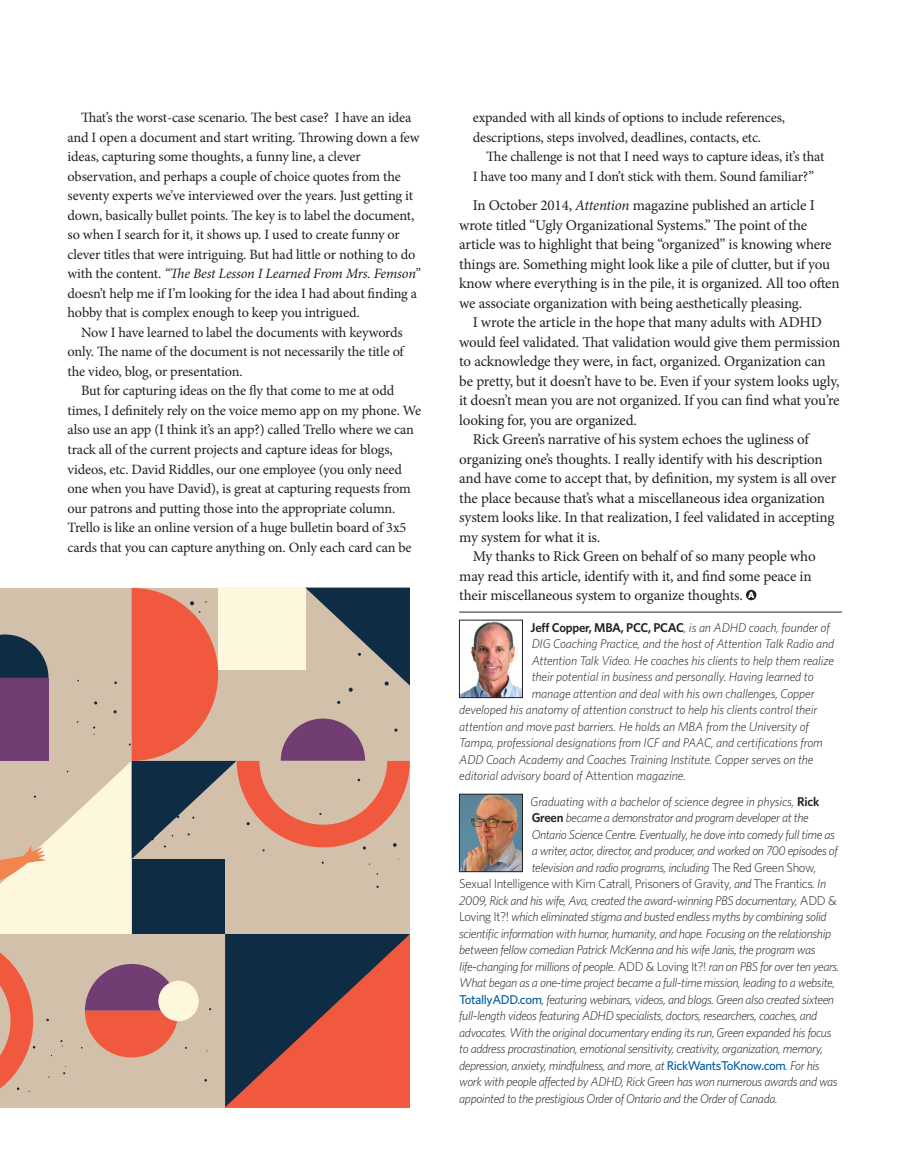
<style>
.page{position:relative;width:905px;height:1175px;background:#fff}
.page>*{position:absolute;margin:0;border:0;box-sizing:border-box;transform-origin:0 0}
.t1{font:15px/19.5px "Minion Pro";letter-spacing:-.01em;color:#231f20}
.t2{font:14.25px/19.5px "Minion Pro";letter-spacing:-.01em;color:#231f20}
.t3{font:italic 300 12.75px "Whitney";letter-spacing:-.03em;color:#231f20}
.t4{font:italic 300 12.75px "Whitney";letter-spacing:-.01em;color:#231f20}
.t5{font:300 12.75px "Whitney";letter-spacing:-.03em;color:#231f20}
.s1{font-style:italic}
.s2{font-weight:600;font-style:normal}
.s3{font-style:normal}
.s4{font-weight:500;font-style:normal;color:#015ca3}
</style>
<div class="page">
<hr style="left:459px;top:612px;width:383px;height:1px;background:#231f20">
<svg style="left:746px;top:590px;width:10px;height:10px"></svg>
<img style="left:461px;top:622px;width:59px;height:74px">
<div style="left:459px;top:620px;width:63px;height:78px;border:1px solid #231f20"></div>
<img style="left:461px;top:796px;width:59px;height:74px">
<div style="left:459px;top:794px;width:63px;height:78px;border:1px solid #231f20"></div>
<svg style="left:0;top:587px;width:410px;height:520px;background:#b89488"></svg>
<p class="t2" style="left:68px;top:108px;width:354px;text-indent:13px">That’s the worst-case scenario. The best case? I have an idea and I open a document and start writing. Throwing down a few ideas, capturing some thoughts, a funny line, a clever observation, and perhaps a couple of choice quotes from the seventy experts we’ve interviewed over the years. Just getting it down, basically bullet points. The key is to label the document, so when I search for it, it shows up. I used to create funny or clever titles that were intriguing. But had little or nothing to do with the content. <span class="s1">“The Best Lesson I Learned From Mrs. Femson” </span>doesn’t help me if I’m looking for the idea I had about finding a hobby that is complex enough to keep you intrigued.</p>
<p class="t2" style="left:68px;top:323px;width:338px;text-align:justify;text-indent:13px">Now I have learned to label the documents with keywords only. The name of the document is not necessarily the title of the video, blog, or presentation.</p>
<p class="t2" style="left:68px;top:381px;width:355px;text-indent:13px">But for capturing ideas on the fly that come to me at odd times, I definitely rely on the voice memo app on my phone. We also use an app (I think it’s an app?) called Trello where we can track all of the current projects and capture ideas for blogs, videos, etc. David Riddles, our one employee (you only need one when you have David), is great at capturing requests from our patrons and putting those into the appropriate column.<br>Trello is like an online version of a huge bulletin board of 3x5 cards that you can capture anything on. Only each card can be</p>
<p class="t2" style="left:472px;top:108px;width:314px">expanded with all kinds of options to include references, descriptions, steps involved, deadlines, contacts, etc.</p>
<p class="t2" style="left:472px;top:147px;width:353px;text-indent:13px">The challenge is not that I need ways to capture ideas, it’s that<br>I have too many and I don’t stick with them. Sound familiar?”</p>
<p class="t1" style="left:459px;top:196px;width:382px;text-indent:14px">In October 2014, <span class="s1">Attention</span> magazine published an article I wrote titled “Ugly Organizational Systems.” The point of the article was to highlight that being “organized” is knowing where things are. Something might look like a pile of clutter, but if you know where everything is in the pile, it is organized. All too often we associate organization with being aesthetically pleasing.</p>
<p class="t1" style="left:472px;top:313px;width:350px">I wrote the article in the hope that many adults with ADHD</p>
<p class="t1" style="left:459px;top:332px;width:382px">would feel validated. That validation would give them permission</p>
<p class="t1" style="left:459px;top:352px;width:368px">to acknowledge they were, in fact, organized. Organization can</p>
<p class="t1" style="left:459px;top:371px;width:382px">be pretty, but it doesn’t have to be. Even if your system looks ugly,</p>
<p class="t1" style="left:459px;top:391px;width:382px">it doesn’t mean you are not organized. If you can find what you’re</p>
<p class="t1" style="left:459px;top:410px;width:179px">looking for, you are organized.</p>
<p class="t1" style="left:472px;top:430px;width:338px">Rick Green’s narrative of his system echoes the ugliness of</p>
<p class="t1" style="left:459px;top:449px;width:365px">organizing one’s thoughts. I really identify with his description</p>
<p class="t1" style="left:459px;top:469px;width:378px">and have come to accept that, by definition, my system is all over</p>
<p class="t1" style="left:459px;top:488px;width:367px">the place because that’s what a miscellaneous idea organization</p>
<p class="t1" style="left:459px;top:508px;width:376px">system looks like. In that realization, I feel validated in accepting</p>
<p class="t1" style="left:459px;top:527px;width:143px">my system for what it is.</p>
<p class="t1" style="left:472px;top:547px;width:344px">My thanks to Rick Green on behalf of so many people who</p>
<p class="t1" style="left:459px;top:566px;width:354px">may read this article, identify with it, and find some peace in</p>
<p class="t1" style="left:459px;top:586px;width:285px">their miscellaneous system to organize thoughts.</p>
<p class="t4" style="left:530px;top:620px;width:301px"><span class="s2">Jeff Copper, MBA, PCC, PCAC</span>, is an ADHD coach, founder of</p>
<p class="t4" style="left:531px;top:636px;width:304px">DIG Coaching Practice, and the host of Attention Talk Radio and</p>
<p class="t4" style="left:531px;top:653px;width:304px">Attention Talk Video. He coaches his clients to help them realize</p>
<p class="t4" style="left:531px;top:669px;width:283px">their potential in business and personally. Having learned to</p>
<p class="t4" style="left:531px;top:686px;width:284px">manage attention and deal with his own challenges, Copper</p>
<p class="t4" style="left:459px;top:702px;width:359px">developed his anatomy of attention construct to help his clients control their</p>
<p class="t4" style="left:459px;top:719px;width:351px">attention and move past barriers. He holds an MBA from the University of</p>
<p class="t4" style="left:459px;top:735px;width:365px">Tampa, professional designations from ICF and PAAC, and certifications from</p>
<p class="t4" style="left:459px;top:752px;width:356px">ADD Coach Academy and Coaches Training Institute. Copper serves on the</p>
<p class="t4" style="left:459px;top:768px;width:228px">editorial advisory board of <span class="s3">Attention</span> magazine.</p>
<p class="t4" style="left:530px;top:794px;width:290px">Graduating with a bachelor of science degree in physics, <span class="s2">Rick</span></p>
<p class="t3" style="left:531px;top:810px;width:278px"><span class="s2">Green</span> became a demonstrator and program developer at the</p>
<p class="t3" style="left:531px;top:827px;width:305px">Ontario Science Centre. Eventually, he dove into comedy full time as</p>
<p class="t3" style="left:531px;top:843px;width:308px">a writer, actor, director, and producer, and worked on 700 episodes of</p>
<p class="t3" style="left:531px;top:860px;width:286px">television and radio programs, including <span class="s3">The Red Green Show,</span></p>
<p class="t5" style="left:459px;top:876px;width:368px">Sexual Intelligence with Kim Catrall, Prisoners of Gravity<span class="s1">, and</span> The Frantics<span class="s1">. In</span></p>
<p class="t3" style="left:459px;top:893px;width:379px">2009, Rick and his wife, Ava, created the award-winning PBS documentary, <span class="s3">ADD &amp;</span></p>
<p class="t3" style="left:459px;top:909px;width:369px"><span class="s3">Loving It?!</span> which eliminated stigma and busted endless myths by combining solid</p>
<p class="t3" style="left:459px;top:926px;width:373px">scientific information with humor, humanity, and hope. Focusing on the relationship</p>
<p class="t3" style="left:459px;top:942px;width:358px">between fellow comedian Patrick McKenna and his wife Janis, the program was</p>
<p class="t3" style="left:459px;top:959px;width:382px">life-changing for millions of people. <span class="s3">ADD &amp; Loving It?!</span> ran on PBS for over ten years.</p>
<p class="t3" style="left:459px;top:975px;width:377px">What began as a one-time project became a full-time mission, leading to a website,</p>
<p class="t3" style="left:459px;top:992px;width:376px"><span class="s4">TotallyADD.com</span>, featuring webinars, videos, and blogs. Green also created sixteen</p>
<p class="t3" style="left:459px;top:1008px;width:359px">full-length videos featuring ADHD specialists, doctors, researchers, coaches, and</p>
<p class="t3" style="left:459px;top:1025px;width:374px">advocates. With the original documentary ending its run, Green expanded his focus</p>
<p class="t3" style="left:459px;top:1041px;width:365px">to address procrastination, emotional sensitivity, creativity, organization, memory,</p>
<p class="t3" style="left:459px;top:1058px;width:362px">depression, anxiety, mindfulness, and more, at <span class="s4">RickWantsToKnow.com</span>. For his</p>
<p class="t3" style="left:459px;top:1074px;width:380px">work with people affected by ADHD, Rick Green has won numerous awards and was</p>
<p class="t3" style="left:459px;top:1091px;width:320px">appointed to the prestigious Order of Ontario and the Order of Canada.</p>
</div>
